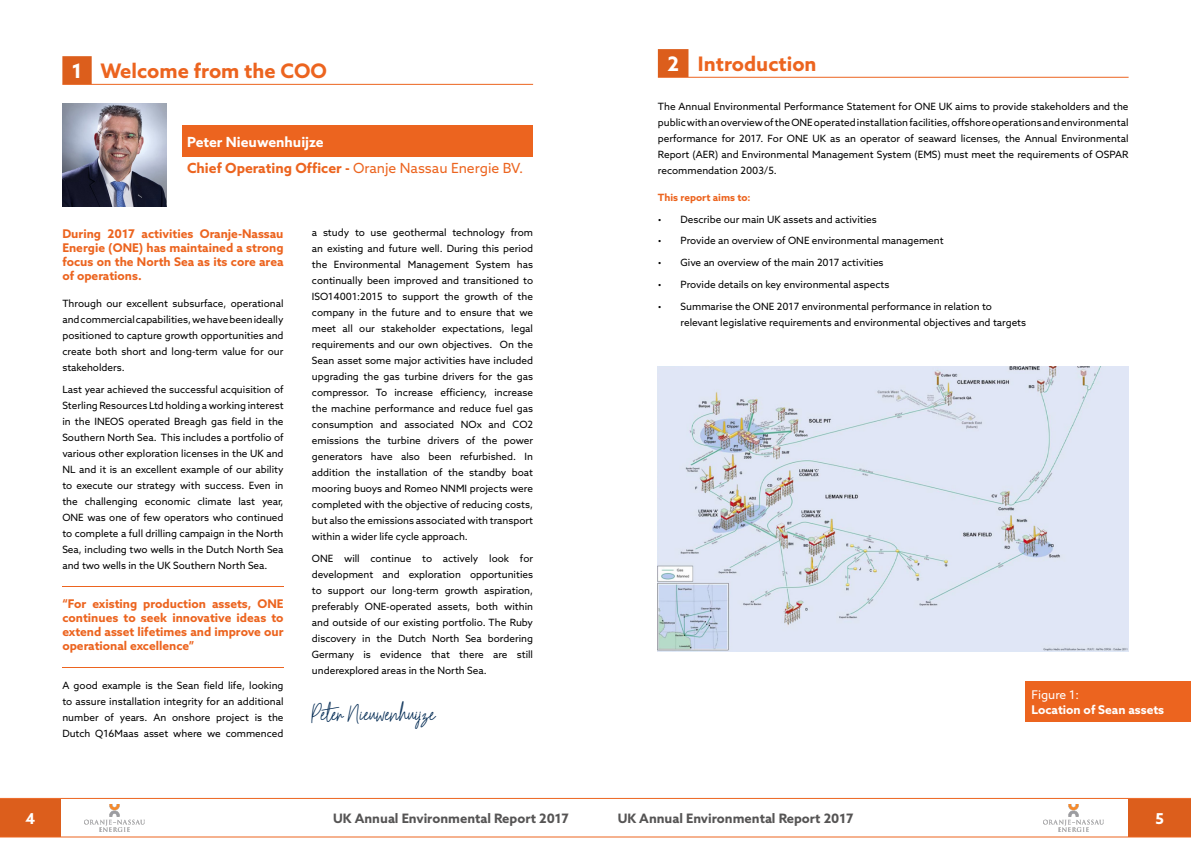
<style>
.page{position:relative;width:1191px;height:842px;background:#fff}
.page>*{position:absolute;margin:0;border:0;box-sizing:border-box;transform-origin:0 0}
.t1{font:24px "Hesterica";color:#002952}
.t2{font:700 20px "Azo Sans";color:#ec641f}
.t3{font:700 15px "Azo Sans";color:#fff}
.t4{font:700 14px/26.1px "Azo Sans";color:#ec641f}
.t5{font:700 13px "Azo Sans";color:#555454}
.t6{font:700 12px/14px "Azo Sans";color:#ec641f;text-align:justify}
.t7{font:700 12px "Azo Sans";color:#fff}
.t8{font:12px "Azo Sans";color:#fff}
.t9{font:10px/16px "Azo Sans";color:#000;text-align:justify}
.t10{font:700 10px "Azo Sans";color:#ec641f}
.s1{color:#fff}
.s2{font-weight:400}
</style>
<div class="page">
<div style="left:1128px;top:799px;width:63px;height:38px;background:#dc5e1c"></div>
<div style="left:0;top:799px;width:61px;height:37px;background:#dc5e1c"></div>
<hr style="left:0;top:798px;width:1191px;height:1px;background:#ec641f">
<hr style="left:0;top:837px;width:1191px;height:1px;background:#ec641f">
<img style="left:1043px;top:804px;width:60px;height:27px">
<img style="left:84px;top:804px;width:61px;height:27px">
<hr style="left:658px;top:77px;width:470px;height:1px;background:#ec641f">
<div style="left:658px;top:49px;width:30px;height:28px;background:#dc5e1c"></div>
<img style="left:63px;top:103px;width:103px;height:104px">
<hr style="left:62px;top:586px;width:221px;height:1px;background:#ec641f">
<hr style="left:62px;top:667px;width:221px;height:1px;background:#ec641f">
<div style="left:182px;top:125px;width:351px;height:32px;background:#ec641f"></div>
<hr style="left:62px;top:84px;width:471px;height:1px;background:#ec641f">
<div style="left:62px;top:56px;width:30px;height:28px;background:#dc5e1c"></div>
<img style="left:658px;top:366px;width:470px;height:286px">
<div style="left:1025px;top:681px;width:166px;height:40px;background:#ec641f"></div>
<h2 class="t2" style="left:667px;top:51px;width:151px"><span class="s1">2</span> Introduction</h2>
<p class="t9" style="left:658px;top:98px;width:472px">The Annual Environmental Performance Statement for ONE UK aims to provide stakeholders and the public with an overview of the ONE operated installation facilities, offshore operations and environmental performance for 2017. For ONE UK as an operator of seaward licenses, the Annual Environmental Report (AER) and Environmental Management System (EMS) must meet the requirements of OSPAR recommendation 2003/5.</p>
<p class="t10" style="left:658px;top:191px;width:94px">This report aims to:</p>
<p class="t9" style="left:658px;top:211px;width:220px">• Describe our main UK assets and activities</p>
<p class="t9" style="left:658px;top:233px;width:287px">• Provide an overview of ONE environmental management</p>
<p class="t9" style="left:658px;top:254px;width:227px">• Give an overview of the main 2017 activities</p>
<p class="t9" style="left:658px;top:276px;width:233px">• Provide details on key environmental aspects</p>
<p class="t9" style="left:680px;top:298px;width:347px;text-indent:-23px">• Summarise the ONE 2017 environmental performance in relation to relevant legislative requirements and environmental objectives and targets</p>
<h2 class="t2" style="left:72px;top:58px;width:257px"><span class="s1">1</span> Welcome from the COO</h2>
<h3 class="t4" style="left:187px;top:129px;width:338px"><span class="s1">Peter Nieuwenhuijze<br></span>Chief Operating Officer - <span class="s2">Oranje Nassau Energie BV.</span></h3>
<p class="t9" style="left:312px;top:224px;width:223px">a study to use geothermal technology from an existing and future well. During this period the Environmental Management System has continually been improved and transitioned to ISO14001:2015 to support the growth of the company in the future and to ensure that we meet all our stakeholder expectations, legal requirements and our own objectives. On the Sean asset some major activities have included upgrading the gas turbine drivers for the gas compressor. To increase efficiency, increase the machine performance and reduce fuel gas consumption and associated NOx and CO2 emissions the turbine drivers of the power generators have also been refurbished. In addition the installation of the standby boat mooring buoys and Romeo NNMI projects were completed with the objective of reducing costs, but also the emissions associated with transport within a wider life cycle approach.</p>
<p class="t9" style="left:312px;top:550px;width:223px">ONE will continue to actively look for development and exploration opportunities to support our long-term growth aspiration, preferably ONE-operated assets, both within and outside of our existing portfolio. The Ruby discovery in the Dutch North Sea bordering Germany is evidence that there are still underexplored areas in the North Sea.</p>
<p class="t6" style="left:62px;top:226px;width:223px">During 2017 activities Oranje-Nassau Energie (ONE) has maintained a strong focus on the North Sea as its core area of operations.</p>
<p class="t9" style="left:62px;top:295px;width:223px">Through our excellent subsurface, operational and commercial capabilities, we have been ideally positioned to capture growth opportunities and create both short and long-term value for our stakeholders.</p>
<p class="t9" style="left:62px;top:381px;width:223px">Last year achieved the successful acquisition of Sterling Resources Ltd holding a working interest in the INEOS operated Breagh gas field in the Southern North Sea. This includes a portfolio of various other exploration licenses in the UK and NL and it is an excellent example of our ability to execute our strategy with success. Even in the challenging economic climate last year, ONE was one of few operators who continued to complete a full drilling campaign in the North Sea, including two wells in the Dutch North Sea and two wells in the UK Southern North Sea.</p>
<p class="t6" style="left:62px;top:597px;width:223px">“For existing production assets, ONE continues to seek innovative ideas to extend asset lifetimes and improve our operational excellence”</p>
<p class="t9" style="left:62px;top:678px;width:223px">A good example is the Sean field life, looking to assure installation integrity for an additional number of years. An onshore project is the Dutch Q16Maas asset where we commenced</p>
<p class="t8" style="left:1031px;top:686px;width:49px">Figure 1:</p>
<h1 class="t1" style="left:312px;top:695px;width:125px">Peter Nieuwenhuijze</h1>
<p class="t7" style="left:1031px;top:701px;width:134px">Location of Sean assets</p>
<h3 class="t3" style="left:26px;top:808px;width:11px">4</h3>
<h3 class="t5" style="left:333px;top:809px;width:237px">UK Annual Environmental Report 2017</h3>
<h3 class="t5" style="left:618px;top:809px;width:237px">UK Annual Environmental Report 2017</h3>
<h3 class="t3" style="left:1155px;top:808px;width:10px">5</h3>
</div>
